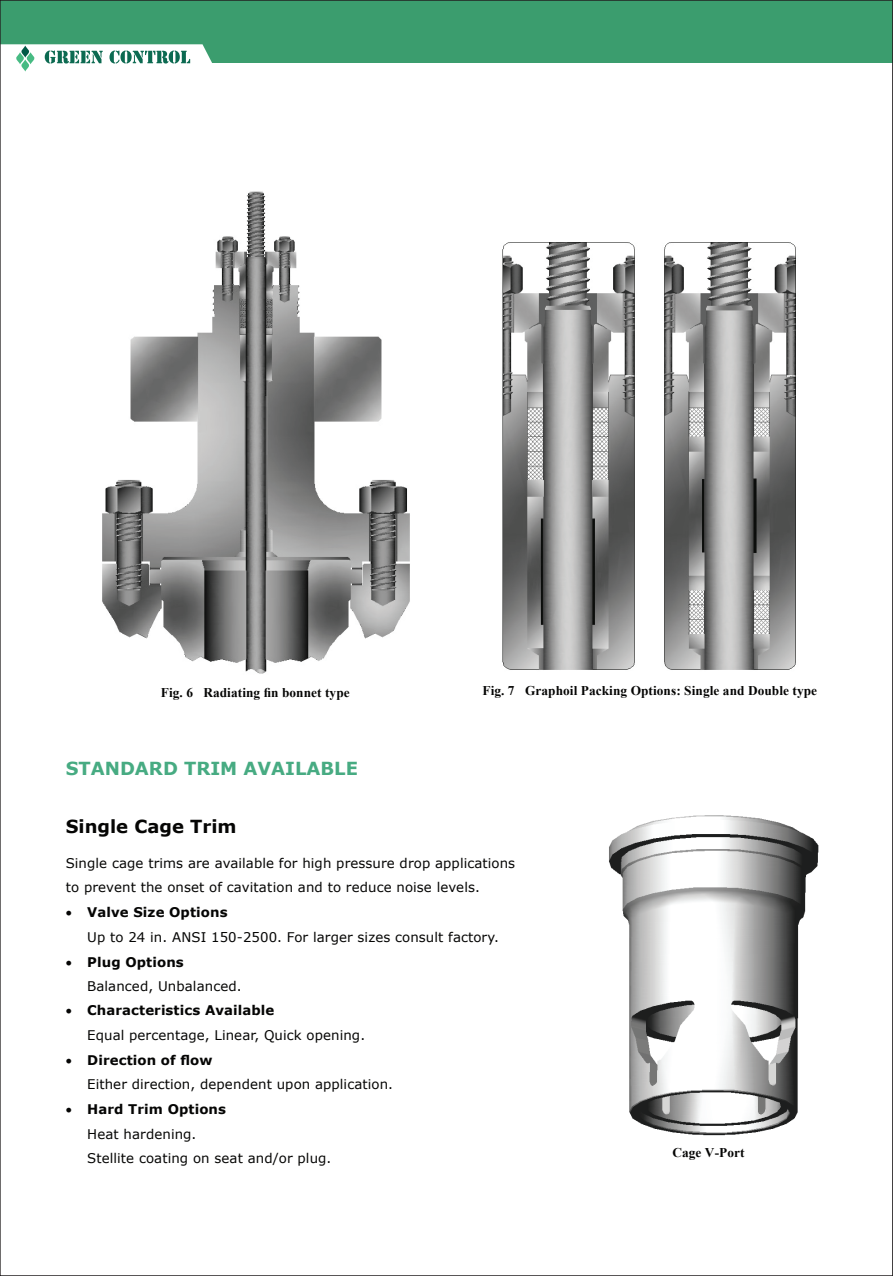
<style>
.page{position:relative;width:893px;height:1276px;background:#fff}
.page>*{position:absolute;margin:0;border:0;box-sizing:border-box;transform-origin:0 0}
.t1{font:700 18px "Verdana";color:#47ab82}
.t2{font:700 18px "Verdana";color:#050504}
.t3{font:13.35px/24.5px "Verdana";letter-spacing:.005em;color:#050504}
.t4{font:700 13.35px "Times New Roman";letter-spacing:.005em;color:#050504}
.s1{font-weight:700}
</style>
<div class="page">
<div style="left:0;top:0;width:893px;height:63px;background:#3b9d6e"></div>
<svg style="left:3px;top:44px;width:209px;height:28px"></svg>
<img style="left:102px;top:191px;width:308px;height:483px">
<img style="left:502px;top:242px;width:294px;height:428px">
<img style="left:609px;top:815px;width:210px;height:321px">
<p class="t4" style="left:161px;top:685px;width:190px">Fig. 6 Radiating fin bonnet type</p>
<p class="t4" style="left:482px;top:683px;width:336px">Fig. 7 Graphoil Packing Options: Single and Double type</p>
<h1 class="t1" style="left:66px;top:757px;width:294px">STANDARD TRIM AVAILABLE</h1>
<h1 class="t2" style="left:66px;top:814px;width:172px">Single Cage Trim</h1>
<p class="t3" style="left:66px;top:850px;width:451px">Single cage trims are available for high pressure drop applications to prevent the onset of cavitation and to reduce noise levels.</p>
<p class="t3" style="left:87px;top:899px;width:413px;text-indent:-21px">❖ <span class="s1">Valve Size Options<br></span>Up to 24 in. ANSI 150-2500. For larger sizes consult factory.</p>
<p class="t3" style="left:87px;top:949px;width:156px;text-indent:-21px">❖ <span class="s1">Plug Options<br></span>Balanced, Unbalanced.</p>
<p class="t3" style="left:87px;top:997px;width:279px;line-height:24.9px;text-indent:-21px">❖ <span class="s1">Characteristics Available<br></span>Equal percentage, Linear, Quick opening.</p>
<p class="t3" style="left:87px;top:1047px;width:307px;text-indent:-21px">❖ <span class="s1">Direction of flow<br></span>Either direction, dependent upon application.</p>
<p class="t3" style="left:87px;top:1096px;width:246px;text-indent:-21px">❖ <span class="s1">Hard Trim Options<br></span>Heat hardening.<br>Stellite coating on seat and/or plug.</p>
<p class="t4" style="left:672px;top:1145px;width:74px">Cage V-Port</p>
</div>
